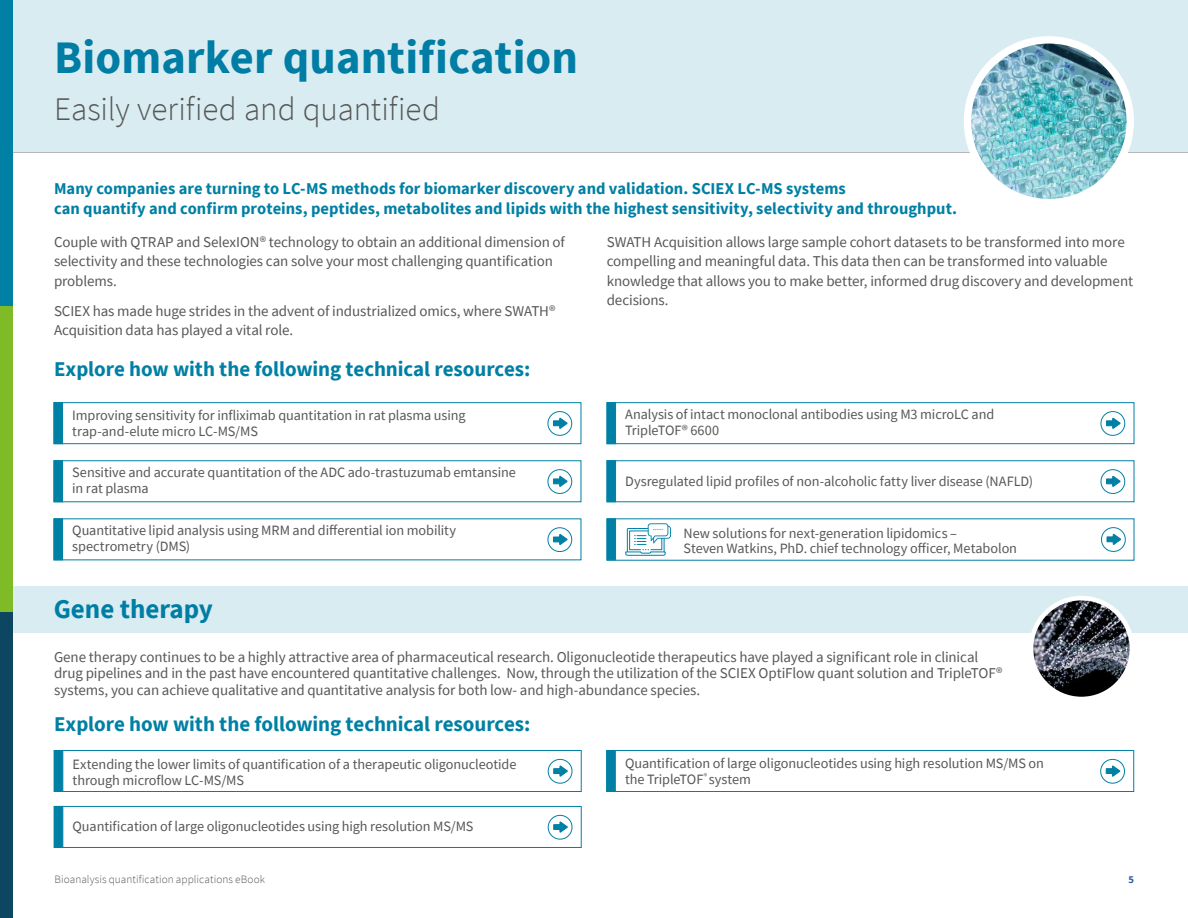
<style>
.page{position:relative;width:1188px;height:918px;background:#fff}
.page>*{position:absolute;margin:0;border:0;box-sizing:border-box;transform-origin:0 0}
.t1{font:700 46.5px "Source Sans Pro";letter-spacing:.005em;color:#007da4}
.t2{font:300 33px "Source Sans Pro";letter-spacing:-.005em;color:#575756}
.t3{font:700 27px "Source Sans Pro";color:#007da4}
.t4{font:700 21px "Source Sans Pro";letter-spacing:-.005em;color:#0080a4}
.t5{font:700 16.5px/19.5px "Source Sans Pro";letter-spacing:.005em;color:#0080a4}
.t6{font:15px/19.5px "Source Sans Pro";letter-spacing:-.01em;color:#575756}
.t7{font:14.25px/15.8px "Source Sans Pro";letter-spacing:-.005em;color:#575756}
.t8{font:300 11.25px "Source Sans Pro";letter-spacing:.005em;color:#575756}
.t9{font:700 10.5px "Source Sans Pro";color:#275b9b}
</style>
<div class="page">
<div style="left:0;top:0;width:1188px;height:153px;background:#d9ecf1"></div>
<hr style="left:0;top:152px;width:1188px;height:1px;background:#b6b7b9">
<div style="left:0;top:586px;width:1188px;height:47px;background:#d9ecf1"></div>
<div style="left:54px;top:402px;width:527px;height:42px;border:1px solid #0080a4"></div>
<div style="left:54px;top:402px;width:9px;height:42px;background:#0080a4"></div>
<svg style="left:548px;top:411px;width:24px;height:25px"></svg>
<div style="left:54px;top:750px;width:528px;height:42px;border:1px solid #0080a4"></div>
<div style="left:54px;top:750px;width:9px;height:42px;background:#0080a4;border:1px solid #0080a4"></div>
<svg style="left:548px;top:759px;width:24px;height:25px"></svg>
<div style="left:606px;top:750px;width:528px;height:42px;border:1px solid #0080a4"></div>
<div style="left:606px;top:750px;width:10px;height:42px;background:#0080a4;border:1px solid #0080a4"></div>
<svg style="left:1100px;top:759px;width:25px;height:25px"></svg>
<div style="left:607px;top:402px;width:527px;height:42px;border:1px solid #0080a4"></div>
<div style="left:607px;top:402px;width:9px;height:42px;background:#0080a4"></div>
<svg style="left:1101px;top:411px;width:24px;height:25px"></svg>
<div style="left:54px;top:460px;width:9px;height:42px;background:#0080a4"></div>
<svg style="left:548px;top:469px;width:24px;height:25px"></svg>
<div style="left:54px;top:806px;width:528px;height:42px;border:1px solid #0080a4"></div>
<div style="left:54px;top:806px;width:9px;height:42px;background:#0080a4;border:1px solid #0080a4"></div>
<svg style="left:548px;top:815px;width:24px;height:25px"></svg>
<div style="left:607px;top:460px;width:9px;height:42px;background:#0080a4"></div>
<svg style="left:1101px;top:469px;width:24px;height:25px"></svg>
<div style="left:54px;top:519px;width:9px;height:41px;background:#0080a4"></div>
<svg style="left:548px;top:527px;width:24px;height:25px"></svg>
<div style="left:964px;top:36px;width:170px;height:170px;background:#fff;border-radius:50%"></div>
<img style="left:971px;top:44px;width:156px;height:155px">
<div style="left:1029px;top:596px;width:105px;height:105px;background:#fff;border-radius:50%"></div>
<img style="left:1033px;top:600px;width:97px;height:97px">
<div style="left:607px;top:519px;width:9px;height:41px;background:#0080a4"></div>
<svg style="left:1101px;top:527px;width:25px;height:25px"></svg>
<svg style="left:625px;top:523px;width:46px;height:33px"></svg>
<div style="left:0;top:306px;width:13px;height:306px;background:#7fba27"></div>
<div style="left:0;top:612px;width:13px;height:306px;background:#0c4661"></div>
<div style="left:0;top:0;width:13px;height:306px;background:#0080a4"></div>
<h1 class="t1" style="left:54px;top:26px;width:526px">Biomarker quantification</h1>
<h2 class="t2" style="left:54px;top:88px;width:387px">Easily verified and quantified</h2>
<p class="t5" style="left:54px;top:179px;width:905px">Many companies are turning to LC-MS methods for biomarker discovery and validation. SCIEX LC-MS systems<br>can quantify and confirm proteins, peptides, metabolites and lipids with the highest sensitivity, selectivity and throughput.</p>
<p class="t6" style="left:54px;top:232px;width:512px">Couple with QTRAP and SelexION® technology to obtain an additional dimension of selectivity and these technologies can solve your most challenging quantification problems.</p>
<p class="t6" style="left:54px;top:301px;width:503px">SCIEX has made huge strides in the advent of industrialized omics, where SWATH®<br>Acquisition data has played a vital role.</p>
<p class="t6" style="left:607px;top:232px;width:528px">SWATH Acquisition allows large sample cohort datasets to be transformed into more compelling and meaningful data. This data then can be transformed into valuable knowledge that allows you to make better, informed drug discovery and development decisions.</p>
<h3 class="t4" style="left:54px;top:355px;width:478px">Explore how with the following technical resources:</h3>
<p class="t7" style="left:72px;top:408px;width:395px">Improving sensitivity for infliximab quantitation in rat plasma using trap-and-elute micro LC-MS/MS</p>
<p class="t7" style="left:72px;top:464px;width:445px">Sensitive and accurate quantitation of the ADC ado-trastuzumab emtansine in rat plasma</p>
<p class="t7" style="left:625px;top:406px;width:371px">Analysis of intact monoclonal antibodies using M3 microLC and<br>TripleTOF® 6600</p>
<p class="t7" style="left:625px;top:473px;width:409px">Dysregulated lipid profiles of non-alcoholic fatty liver disease (NAFLD)</p>
<p class="t7" style="left:72px;top:522px;width:385px">Quantitative lipid analysis using MRM and differential ion mobility spectrometry (DMS)</p>
<p class="t7" style="left:684px;top:525px;width:335px">New solutions for next-generation lipidomics –<br>Steven Watkins, PhD. chief technology officer, Metabolon</p>
<h3 class="t3" style="left:54px;top:591px;width:161px">Gene therapy</h3>
<p class="t6" style="left:54px;top:649px;width:950px;line-height:16.5px">Gene therapy continues to be a highly attractive area of pharmaceutical research. Oligonucleotide therapeutics have played a significant role in clinical drug pipelines and in the past have encountered quantitative challenges. Now, through the utilization of the SCIEX OptiFlow quant solution and TripleTOF® systems, you can achieve qualitative and quantitative analysis for both low- and high-abundance species.</p>
<h3 class="t4" style="left:54px;top:710px;width:478px">Explore how with the following technical resources:</h3>
<p class="t7" style="left:73px;top:756px;width:446px">Extending the lower limits of quantification of a therapeutic oligonucleotide through microflow LC-MS/MS</p>
<p class="t7" style="left:625px;top:755px;width:421px">Quantification of large oligonucleotides using high resolution MS/MS on the TripleTOF<sup>®</sup> system</p>
<p class="t7" style="left:73px;top:818px;width:403px">Quantification of large oligonucleotides using high resolution MS/MS</p>
<p class="t8" style="left:54px;top:872px;width:212px">Bioanalysis quantification applications eBook</p>
<p class="t9" style="left:1128px;top:872px;width:7px">5</p>
</div>
